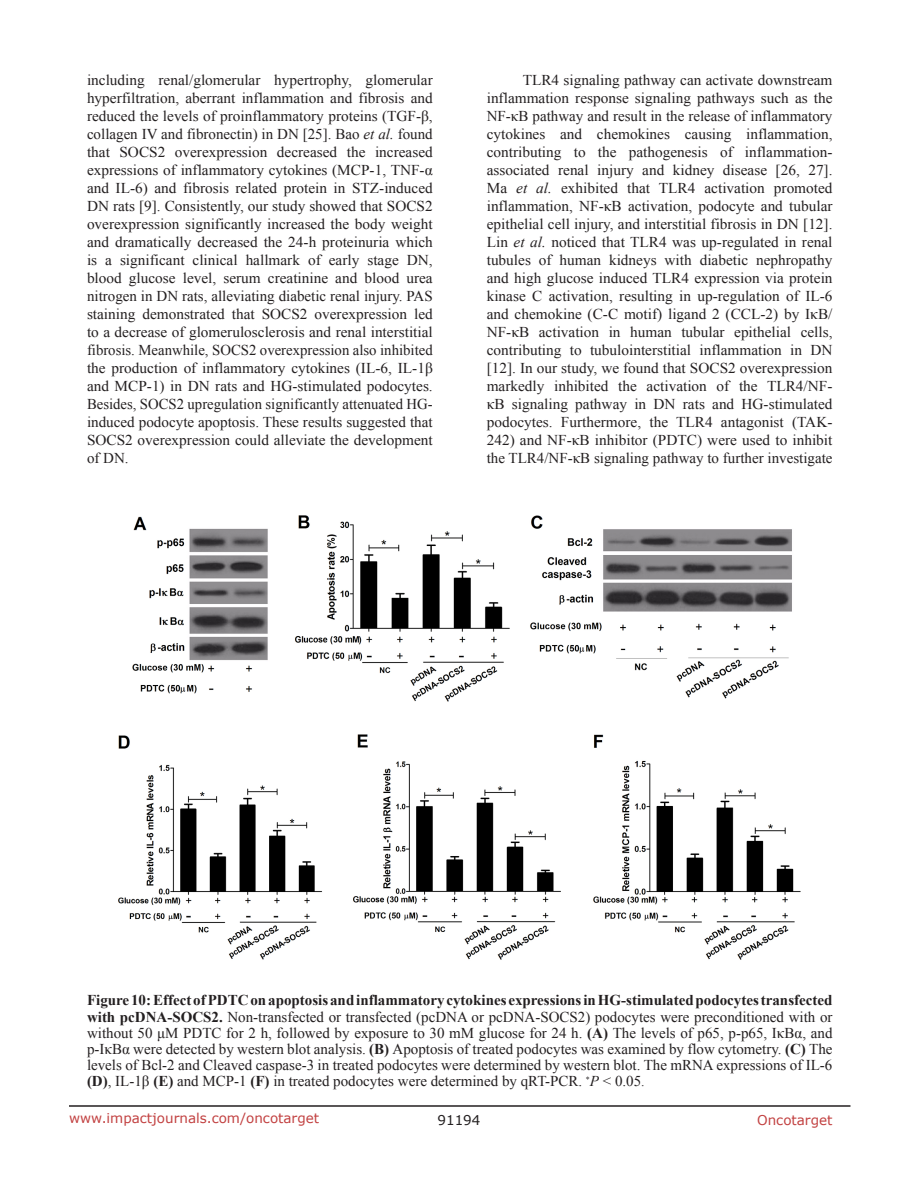
<style>
.page{position:relative;width:918px;height:1188px;background:#fff}
.page>*{position:absolute;margin:0;border:0;box-sizing:border-box;transform-origin:0 0}
.BodyText{font:15px/18px "Times New Roman";color:#231f20;text-align:justify}
.figuretext{font:15px/16.2px "Times New Roman";color:#231f20;text-align:justify}
.t1{font:13.5px "Verdana";color:#c24141}
.t2{font:13.5px "Verdana";color:#231f20}
.s1{font-style:italic}
.s2{font-weight:700}
.s3{font-size:13.5px}
</style>
<div class="page">
<hr style="left:69px;top:1105px;width:781px;height:2px;background:#231f20">
<img style="left:118px;top:515px;width:683px;height:445px">
<p class="BodyText" style="left:87px;top:71px;width:347px">including renal/glomerular hypertrophy, glomerular hyperfiltration, aberrant inflammation and fibrosis and reduced the levels of proinflammatory proteins (TGF-β, collagen IV and fibronectin) in DN [25]. Bao <span class="s1">et al.</span> found that SOCS2 overexpression decreased the increased expressions of inflammatory cytokines (MCP-1, TNF-α and IL-6) and fibrosis related protein in STZ-induced DN rats [9]. Consistently, our study showed that SOCS2 overexpression significantly increased the body weight and dramatically decreased the 24-h proteinuria which is a significant clinical hallmark of early stage DN, blood glucose level, serum creatinine and blood urea nitrogen in DN rats, alleviating diabetic renal injury. PAS staining demonstrated that SOCS2 overexpression led to a decrease of glomerulosclerosis and renal interstitial fibrosis. Meanwhile, SOCS2 overexpression also inhibited the production of inflammatory cytokines (IL-6, IL-1β and MCP-1) in DN rats and HG-stimulated podocytes.<br>Besides, SOCS2 upregulation significantly attenuated HG&shy;induced podocyte apoptosis. These results suggested that SOCS2 overexpression could alleviate the development of DN.</p>
<p class="BodyText" style="left:487px;top:71px;width:347px;text-indent:36px">TLR4 signaling pathway can activate downstream inflammation response signaling pathways such as the NF-κB pathway and result in the release of inflammatory cytokines and chemokines causing inflammation, contributing to the pathogenesis of inflammation&shy;associated renal injury and kidney disease [26, 27].<br>Ma <span class="s1">et al.</span> exhibited that TLR4 activation promoted inflammation, NF-κB activation, podocyte and tubular epithelial cell injury, and interstitial fibrosis in DN [12].<br>Lin <span class="s1">et al.</span> noticed that TLR4 was up-regulated in renal tubules of human kidneys with diabetic nephropathy and high glucose induced TLR4 expression via protein kinase C activation, resulting in up-regulation of IL-6 and chemokine (C-C motif) ligand 2 (CCL-2) by IκB/ NF-κB activation in human tubular epithelial cells, contributing to tubulointerstitial inflammation in DN [12]. In our study, we found that SOCS2 overexpression markedly inhibited the activation of the TLR4/NF&shy;κB signaling pathway in DN rats and HG-stimulated podocytes. Furthermore, the TLR4 antagonist (TAK-242) and NF-κB inhibitor (PDTC) were used to inhibit the TLR4/NF-κB signaling pathway to further investigate</p>
<p class="figuretext" style="left:87px;top:992px;width:747px"><span class="s2">Figure 10: Effect of PDTC on apoptosis and inflammatory cytokines expressions in HG-stimulated podocytes transfected with pcDNA-SOCS2.</span> Non-transfected or transfected (pcDNA or pcDNA-SOCS2) podocytes were preconditioned with or without 50 μM PDTC for 2 h, followed by exposure to 30 mM glucose for 24 h. <span class="s2">(A)</span> The levels of p65, p-p65, IκBα, and p-IκBα were detected by western blot analysis. <span class="s2">(B)</span> Apoptosis of treated podocytes was examined by flow cytometry. <span class="s2">(C)</span> The levels of Bcl-2 and Cleaved caspase-3 in treated podocytes were determined by western blot. The mRNA expressions of IL-6 <span class="s2">(D)</span>, IL-1β <span class="s2">(E)</span> and MCP-1 <span class="s2">(F)</span> in treated podocytes were determined by qRT-PCR. <sup>*</sup><span class="s1">P</span> &lt; 0.05<span class="s3">.</span></p>
<p class="t1" style="left:69px;top:1109px;width:252px">www.impactjournals.com/oncotarget</p>
<p class="t2" style="left:438px;top:1111px;width:44px">91194</p>
<p class="t1" style="left:757px;top:1111px;width:77px">Oncotarget</p>
</div>
